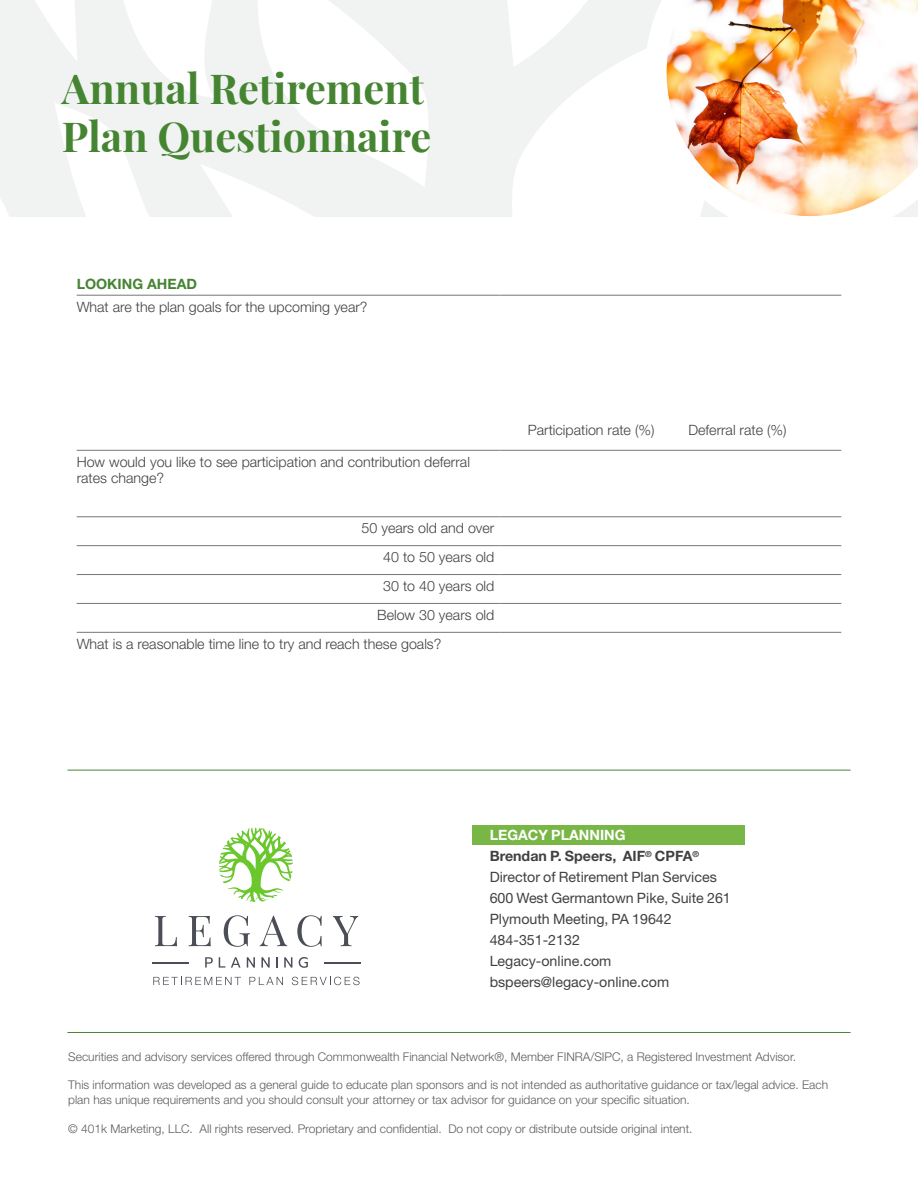
<style>
.page{position:relative;width:918px;height:1188px;background:#fff}
.page>*{position:absolute;margin:0;border:0;box-sizing:border-box;transform-origin:0 0}
.t1{font:700 41.4px/47.5px "Playfair Display";color:#458532}
.t2{font:300 14.25px/16.5px "Helvetica Neue LT Std";color:#414142}
.t3{font:14.25px/21px "Helvetica Neue LT Std";color:#414142}
.t4{font:700 14.25px "Helvetica Neue LT Std";color:#458532}
.t5{font:300 12px/15px "Helvetica Neue LT Std";color:#605b5c}
.s1{font-weight:700;color:#fff}
.s2{font-weight:700}
</style>
<div class="page">
<svg style="left:0;top:0;width:645px;height:216px;fill:#f1f2f2"></svg>
<svg style="left:645px;top:0;width:273px;height:217px"></svg>
<img style="left:667px;top:0;width:251px;height:216px">
<hr style="left:77px;top:295px;width:423px;height:1px;background:#777678">
<hr style="left:500px;top:295px;width:341px;height:1px;background:#777678">
<hr style="left:77px;top:450px;width:423px;height:1px;background:#777678">
<hr style="left:500px;top:450px;width:341px;height:1px;background:#777678">
<hr style="left:77px;top:516px;width:423px;height:1px;background:#777678">
<hr style="left:500px;top:516px;width:341px;height:1px;background:#777678">
<hr style="left:77px;top:545px;width:423px;height:1px;background:#777678">
<hr style="left:500px;top:545px;width:341px;height:1px;background:#777678">
<hr style="left:77px;top:574px;width:423px;height:1px;background:#777678">
<hr style="left:500px;top:574px;width:341px;height:1px;background:#777678">
<hr style="left:77px;top:603px;width:423px;height:1px;background:#777678">
<hr style="left:500px;top:603px;width:341px;height:1px;background:#777678">
<hr style="left:77px;top:632px;width:423px;height:1px;background:#777678">
<hr style="left:500px;top:632px;width:341px;height:1px;background:#777678">
<hr style="left:67px;top:770px;width:784px;height:1px;background:#458532">
<hr style="left:67px;top:1032px;width:784px;height:1px;background:#458532">
<div style="left:472px;top:826px;width:272px;height:19px;background:#78b646"></div>
<svg style="left:219px;top:828px;width:74px;height:74px"></svg>
<hr style="left:324px;top:962px;width:37px;height:2px;background:#4b4e56">
<hr style="left:153px;top:962px;width:36px;height:2px;background:#4b4e56">
<svg style="left:155px;top:916px;width:22px;height:30px"></svg>
<svg style="left:189px;top:916px;width:22px;height:30px"></svg>
<svg style="left:224px;top:915px;width:26px;height:32px"></svg>
<svg style="left:260px;top:916px;width:27px;height:30px"></svg>
<svg style="left:297px;top:915px;width:25px;height:32px"></svg>
<svg style="left:333px;top:916px;width:25px;height:30px"></svg>
<svg style="left:205px;top:957px;width:8px;height:11px"></svg>
<svg style="left:219px;top:957px;width:6px;height:11px"></svg>
<svg style="left:231px;top:957px;width:10px;height:11px"></svg>
<svg style="left:247px;top:957px;width:8px;height:11px"></svg>
<svg style="left:261px;top:957px;width:9px;height:11px"></svg>
<svg style="left:276px;top:957px;width:2px;height:11px"></svg>
<svg style="left:284px;top:957px;width:8px;height:11px"></svg>
<svg style="left:299px;top:957px;width:9px;height:11px"></svg>
<svg style="left:153px;top:977px;width:88px;height:8px"></svg>
<svg style="left:249px;top:977px;width:34px;height:8px"></svg>
<svg style="left:292px;top:977px;width:68px;height:8px"></svg>
<h1 class="t1" style="left:62px;top:61px;width:371px">Annual Retirement<br>Plan Questionnaire</h1>
<p class="t4" style="left:77px;top:275px;width:122px">LOOKING AHEAD</p>
<p class="t2" style="left:77px;top:298px;width:292px">What are the plan goals for the upcoming year?</p>
<p class="t2" style="left:77px;top:453px;width:395px">How would you like to see participation and contribution deferral rates change?</p>
<p class="t2" style="left:362px;top:520px;width:134px">50 years old and over</p>
<p class="t2" style="left:383px;top:549px;width:113px">40 to 50 years old</p>
<p class="t2" style="left:383px;top:578px;width:113px">30 to 40 years old</p>
<p class="t2" style="left:377px;top:606px;width:119px">Below 30 years old</p>
<p class="t2" style="left:77px;top:635px;width:366px">What is a reasonable time line to try and reach these goals?</p>
<p class="t2" style="left:528px;top:421px;width:128px">Participation rate (%)</p>
<p class="t2" style="left:688px;top:421px;width:100px">Deferral rate (%)</p>
<p class="t3" style="left:490px;top:825px;width:243px"><span class="s1">LEGACY PLANNING<br></span><span class="s2">Brendan P. Speers, AIF</span><sup>®</sup> <span class="s2">CPFA</span><sup>®<br></sup>Director of Retirement Plan Services<br>600 West Germantown Pike, Suite 261<br>Plymouth Meeting, PA 19642<br>484-351-2132<br>Legacy-online.com bspeers@legacy-online.com</p>
<p class="t5" style="left:68px;top:1048px;width:729px">Securities and advisory services offered through Commonwealth Financial Network®, Member FINRA/SIPC, a Registered Investment Advisor.</p>
<p class="t5" style="left:68px;top:1077px;width:761px">This information was developed as a general guide to educate plan sponsors and is not intended as authoritative guidance or tax/legal advice. Each plan has unique requirements and you should consult your attorney or tax advisor for guidance on your specific situation.</p>
<p class="t5" style="left:68px;top:1120px;width:626px">© 401k Marketing, LLC. All rights reserved. Proprietary and confidential. Do not copy or distribute outside original intent.</p>
</div>
